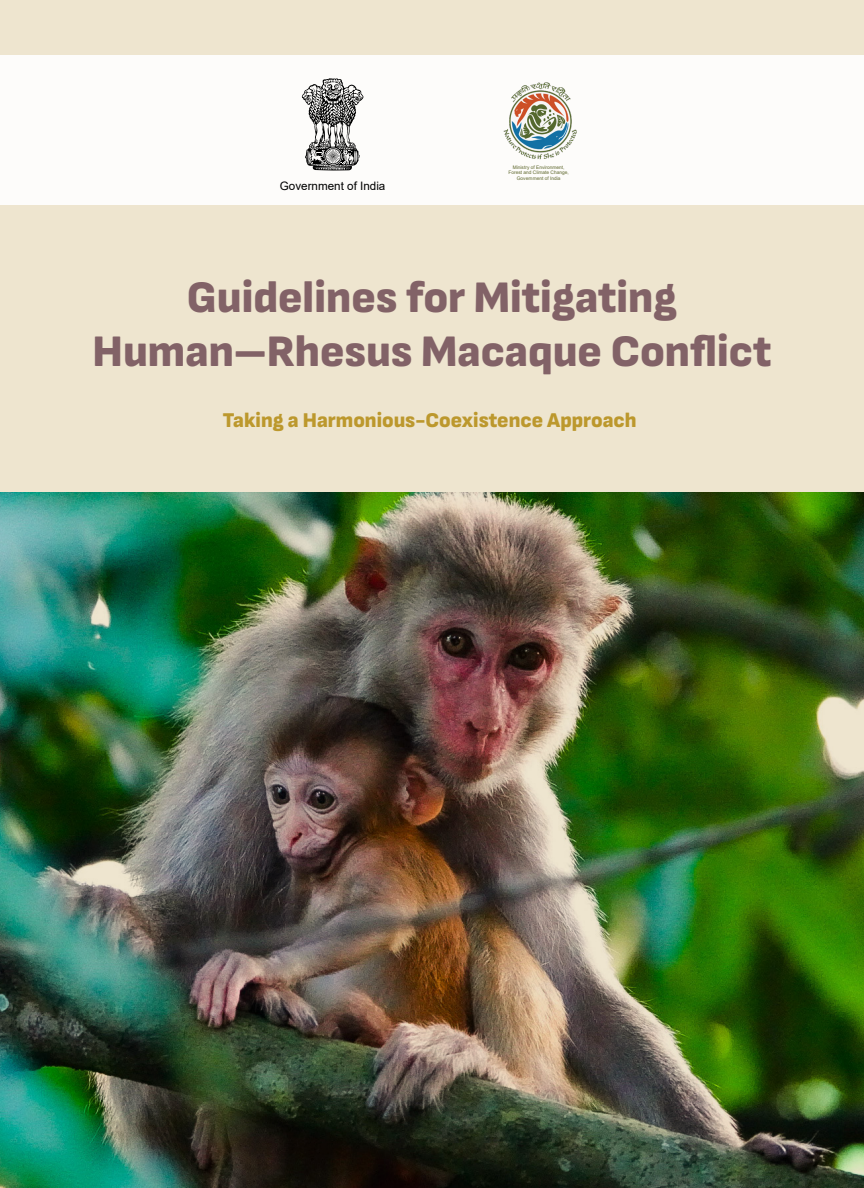
<style>
.page{position:relative;width:864px;height:1188px;background:#ede3ca}
.page>*{position:absolute;margin:0;border:0;box-sizing:border-box;transform-origin:0 0}
.t1{font:900 45px/54px "Attractive";color:#826267;text-align:center}
.t2{font:900 21px "Attractive";color:#bc982d}
.t3{font:11.7px "Arial";color:#000}
.t4{font:4.8px/5.8px "Arial";color:#5f682d;text-align:center}
</style>
<div class="page">
<div style="left:0;top:55px;width:864px;height:150px;background:#fff"></div>
<img style="left:0;top:492px;width:864px;height:696px">
<svg style="left:302px;top:78px;width:61px;height:93px"></svg>
<img style="left:503px;top:82px;width:74px;height:78px">
<h3 class="t3" style="left:280px;top:177px;width:107px">Government of India</h3>
<p class="t4" style="left:509px;top:164px;width:62px">Ministry of Environment,<br>Forest and Climate Change,<br>Government of India</p>
<h1 class="t1" style="left:93px;top:270px;width:680px">Guidelines for Mitigating<br>Human–Rhesus Macaque Conflict</h1>
<h2 class="t2" style="left:223px;top:407px;width:415px">Taking a Harmonious-Coexistence Approach</h2>
</div>
